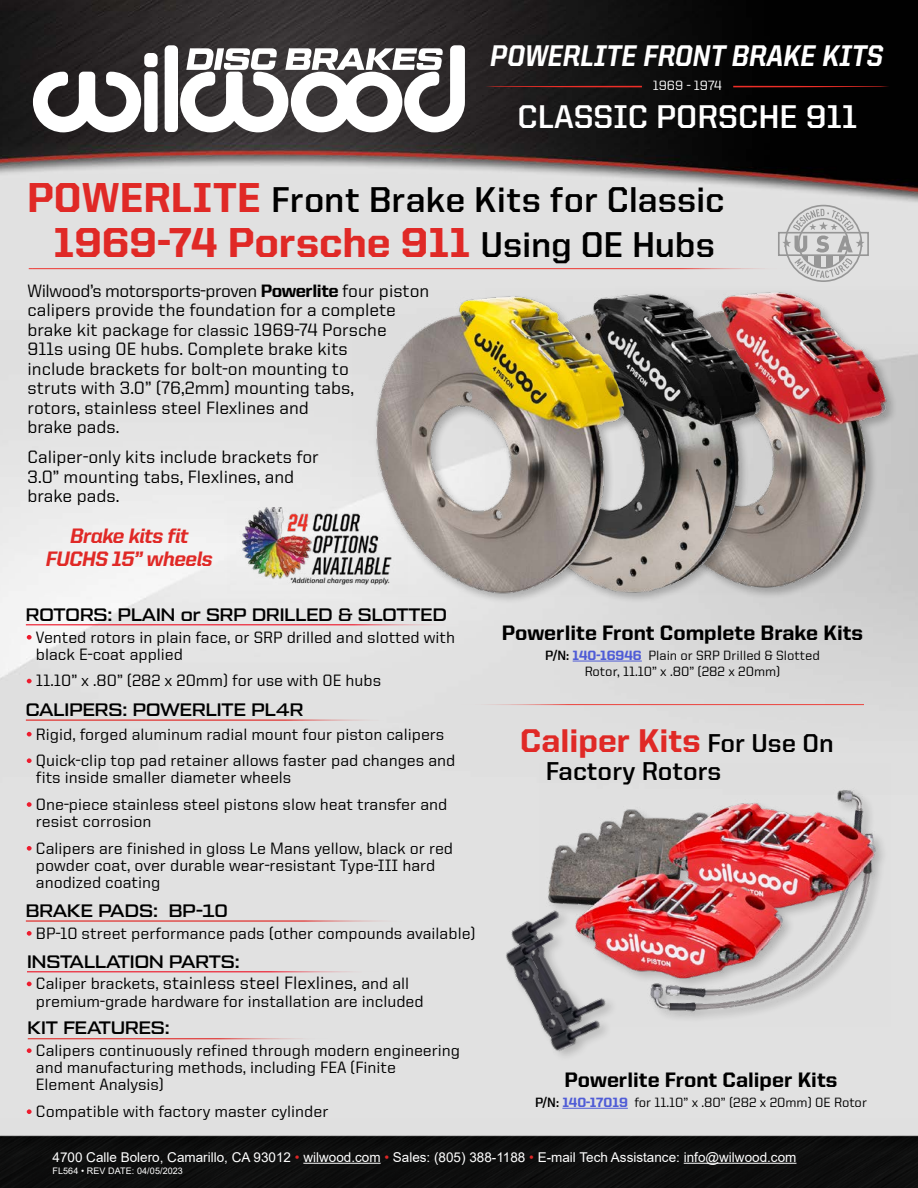
<style>
.page{position:relative;width:918px;height:1188px;background:#fff}
.page>*{position:absolute;margin:0;border:0;box-sizing:border-box;transform-origin:0 0}
.t1{font:800 42px "United Sans Reg";color:#e02926}
.t2{font:700 36px "United Sans Reg";letter-spacing:-.005em;color:#000}
.t3{font:800 33px "United Sans Reg";color:#e02926}
.t4{font:700 33px "United Sans Reg";color:#fff}
.t5{font:800 30px "United Italic Reg";color:#fff;scale:.9 1}
.t6{font:700 25.95px "United Sans Reg";letter-spacing:-.005em;color:#000}
.t7{font:800 21px "United Sans Reg";color:#000}
.t8{font:800 21px/23px "United Italic Reg";letter-spacing:-.025em;color:#e02926;text-align:center}
.t9{font:500 18px/19.5px "United Sans Reg";color:#000}
.t10{font:500 18px "Tactic Sans";color:#000}
.t11{font:500 16.5px/17.2px "United Sans Reg";color:#000}
.t12{font:500 13.5px/16.5px "United Sans Reg";color:#000;text-align:center}
.t13{font:13.5px "Arial";color:#fff}
.t14{font:500 13.5px "United Sans Reg";color:#fff}
.t15{font:9px "Arial";letter-spacing:.01em;color:#fff}
.s1{font-weight:800;font-size:42px;color:#e02926}
.s2{font-weight:700;font-size:36px;color:#000}
.s3{font-weight:800}
.s4{font-size:16.5px}
.s5{font-weight:700}
.s6{font-weight:800;color:#4f5cd6}
.s7{font-weight:700;font-size:25.95px;color:#000}
.s8{color:#de2726}
</style>
<div class="page">
<img style="left:0;top:0;width:918px;height:1119px">
<img style="left:0;top:1119px;width:918px;height:69px">
<div style="left:144px;top:53px;width:14px;height:14px;background:#fff;border-radius:5px"></div>
<div style="left:144px;top:71px;width:14px;height:61px;background:#fff;border-radius:5px"></div>
<div style="left:165px;top:45px;width:13px;height:87px;background:#fff;border-radius:5px"></div>
<svg style="left:33px;top:72px;width:108px;height:60px"></svg>
<svg style="left:180px;top:45px;width:285px;height:87px"></svg>
<hr style="left:303px;top:1163px;width:78px;height:1px;background:#fff">
<hr style="left:684px;top:1163px;width:112px;height:1px;background:#fff">
<svg style="left:733px;top:86px;width:157px;height:1px"></svg>
<svg style="left:485px;top:86px;width:157px;height:1px"></svg>
<div style="left:785px;top:205px;width:77px;height:77px;border:2px solid #000;border-radius:50%"></div>
<div style="left:779px;top:233px;width:89px;height:22px;background:#e1e1e1"></div>
<svg style="left:782px;top:209px;width:83px;height:69px"></svg>
<hr style="left:28px;top:268px;width:763px;height:1px;background:#ee2e27">
<img style="left:615px;top:287px;width:303px;height:306px">
<img style="left:485px;top:289px;width:306px;height:306px">
<div style="left:373px;top:293px;width:262px;height:311px;background:#000;opacity:.23"></div>
<img style="left:352px;top:290px;width:306px;height:306px">
<img style="left:540px;top:763px;width:351px;height:263px">
<img style="left:484px;top:879px;width:139px;height:174px">
<img style="left:478px;top:901px;width:140px;height:174px">
<hr style="left:28px;top:1038px;width:300px;height:1px;background:#e02926">
<hr style="left:26px;top:719px;width:368px;height:2px;background:#e02926">
<hr style="left:26px;top:920px;width:386px;height:2px;background:#e02926">
<hr style="left:27px;top:971px;width:352px;height:1px;background:#ed1c2e">
<svg style="left:27px;top:635px;width:5px;height:5px"></svg>
<svg style="left:27px;top:679px;width:5px;height:4px"></svg>
<svg style="left:27px;top:732px;width:5px;height:4px"></svg>
<svg style="left:27px;top:758px;width:5px;height:5px"></svg>
<svg style="left:27px;top:802px;width:5px;height:5px"></svg>
<svg style="left:27px;top:846px;width:5px;height:5px"></svg>
<svg style="left:27px;top:931px;width:5px;height:5px"></svg>
<svg style="left:27px;top:982px;width:5px;height:4px"></svg>
<svg style="left:27px;top:1048px;width:5px;height:5px"></svg>
<svg style="left:27px;top:1109px;width:5px;height:5px"></svg>
<hr style="left:26px;top:624px;width:435px;height:1px;background:#ed1c2e">
<img style="left:227px;top:508px;width:180px;height:86px">
<hr style="left:460px;top:704px;width:404px;height:1px;background:#ee2e27">
<hr style="left:573px;top:661px;width:69px;height:1px;background:#4f5cd6">
<hr style="left:562px;top:1108px;width:66px;height:1px;background:#4f5cd6">
<h3 class="t5" style="left:490px;top:40px;width:438px">POWERLITE FRONT BRAKE KITS</h3>
<h3 class="t4" style="left:518px;top:99px;width:341px">CLASSIC PORSCHE 911</h3>
<p class="t14" style="left:653px;top:78px;width:71px">1969 - 1974</p>
<h2 class="t2" style="left:27px;top:180px;width:699px"><span class="s1">POWERLITE</span> Front Brake Kits for Classic</h2>
<h1 class="t1" style="left:53px;top:219px;width:663px">1969-74 Porsche 911 <span class="s2">Using OE Hubs</span></h1>
<p class="t9" style="left:28px;top:281px;width:403px">Wilwood’s motorsports-proven <span class="s3">Powerlite</span> four piston calipers provide the foundation for a complete brake kit packag<span class="s4">e for classi</span>c 1969-74 Porsche<br>911s using OE hubs. Complete brake kits<br>include brackets for bolt-on mounting to<br>struts with 3.0” (76,2mm) mounting tabs,<br>rotors, stainless steel Flexlines and<br>brake pads.</p>
<p class="t9" style="left:28px;top:447px;width:293px">Caliper-only kits include brackets for<br>3.0” mounting tabs, Flexlines, and brake pads.</p>
<p class="t8" style="left:46px;top:524px;width:169px">Brake kits fit<br>FUCHS 15” wheels</p>
<p class="t10" style="left:26px;top:605px;width:423px">ROTORS: PLAIN or SRP DRILLED &amp; SLOTTED</p>
<p class="t11" style="left:36px;top:628px;width:421px">Vented rotors in plain face, or SRP drilled and slotted with black E-coat applied</p>
<p class="t11" style="left:36px;top:672px;width:347px">11.10” x .80” (282 x 20mm) for use with OE hubs</p>
<p class="t10" style="left:26px;top:700px;width:279px">CALIPERS: POWERLITE PL4R</p>
<p class="t11" style="left:36px;top:720px;width:421px;line-height:26.5px">Rigid, forged aluminum radial mount four piston calipers<br>Quick-clip top pad retainer allows faster pad changes and</p>
<p class="t11" style="left:36px;top:764px;width:413px;line-height:26.5px">fits inside smaller diameter wheels<br>One-piece stainless steel pistons slow heat transfer and</p>
<p class="t11" style="left:36px;top:808px;width:419px;line-height:26.5px">resist corrosion<br>Calipers are finished in gloss Le Mans yellow, black or red</p>
<p class="t11" style="left:36px;top:856px;width:401px">powder coat, over durable wear-resistant Type-III hard anodized coating</p>
<p class="t11" style="left:36px;top:924px;width:441px">BP-10 street performance pads (other compounds available)</p>
<p class="t9" style="left:36px;top:973px;width:375px"><span class="s4">Caliper brackets,</span> stainless steel Flexlines, <span class="s4">and all</span></p>
<p class="t11" style="left:36px;top:993px;width:389px">premium-grade hardware for installation are included</p>
<p class="t11" style="left:36px;top:1041px;width:426px">Calipers continuously refined through modern engineering and manufacturing methods, including FEA (Finite<br>Element Analysis)</p>
<p class="t11" style="left:36px;top:1103px;width:294px">Compatible with factory master cylinder</p>
<p class="t10" style="left:26px;top:901px;width:204px">BRAKE PADS: BP-10</p>
<p class="t10" style="left:27px;top:952px;width:214px">INSTALLATION PARTS:</p>
<p class="t10" style="left:28px;top:1019px;width:144px">KIT FEATURES:</p>
<p class="t7" style="left:502px;top:621px;width:363px">Powerlite Front Complete Brake Kits</p>
<p class="t12" style="left:545px;top:647px;width:276px"><span class="s5">P/N:</span> <span class="s6">140-16946</span> Plain or SRP Drilled &amp; Slotted<br>Rotor, 11.10” x .80” (282 x 20mm)</p>
<h3 class="t3" style="left:520px;top:723px;width:315px">Caliper Kits <span class="s7">For Use On</span></h3>
<h3 class="t6" style="left:546px;top:757px;width:177px">Factory Rotors</h3>
<p class="t7" style="left:565px;top:1069px;width:274px">Powerlite Front Caliper Kits</p>
<p class="t12" style="left:535px;top:1094px;width:334px"><span class="s5">P/N:</span> <span class="s6">140-17019</span> for 11.10” x .80” (282 x 20mm) OE Rotor</p>
<p class="t13" style="left:52px;top:1148px;width:745px">4700 Calle Bolero, Camarillo, CA 93012 <span class="s8">•</span> wilwood.com <span class="s8">•</span> Sales: (805) 388-1188 <span class="s8">•</span> E-mail Tech Assistance: info@wilwood.com</p>
<p class="t15" style="left:52px;top:1164px;width:132px">FL564 • REV DATE: 04/05/2023</p>
</div>
